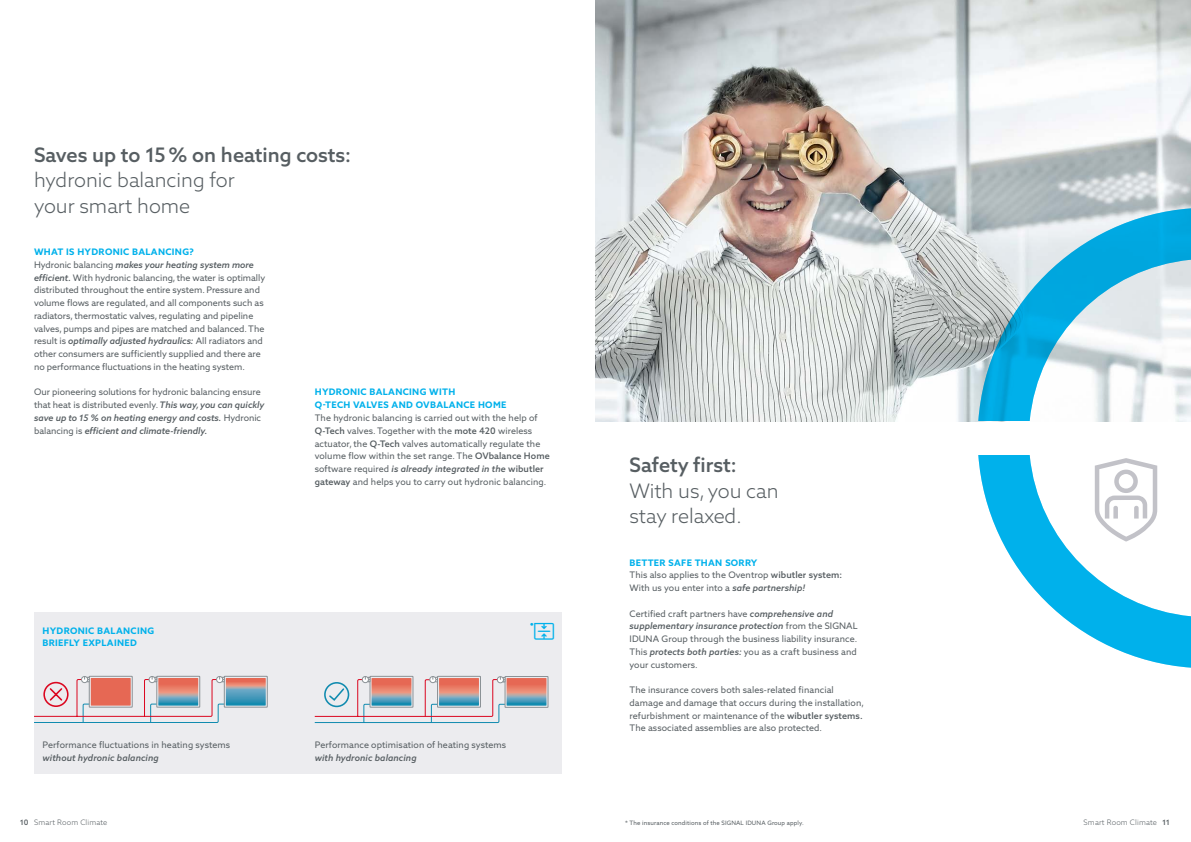
<style>
.page{position:relative;width:1191px;height:842px;background:#fff}
.page>*{position:absolute;margin:0;border:0;box-sizing:border-box;transform-origin:0 0}
.t1{font:300 20px/25.5px "Azo Sans 2";color:#575e62}
.t2{font:500 20px "Azo Sans 2";color:#575e62}
.t3{font:9px/12.8px "Azo Sans 2";letter-spacing:.005em;color:#575e62}
.t4{font:700 9px/12.8px "Azo Sans 2";letter-spacing:.035em;color:#00b1eb}
.t5{font:italic 500 9px "Azo Sans 2";letter-spacing:.01em;color:#575e62}
.t6{font:300 7.5px "Azo Sans 2";letter-spacing:.02em;color:#575e62}
.t7{font:6px "Azo Sans 2";letter-spacing:.02em;color:#575e62}
.s1{font-weight:700;color:#00b1eb}
.s2{font-weight:500;font-style:italic}
.s3{font-weight:500}
</style>
<div class="page">
<img style="left:595px;top:0;width:596px;height:421px">
<svg style="left:978px;top:208px;width:213px;height:460px"></svg>
<div style="left:34px;top:612px;width:527px;height:162px;background:#ececef"></div>
<div style="left:224px;top:676px;width:43px;height:31px;border:1px solid #8b9296"></div>
<svg style="left:34px;top:676px;width:232px;height:47px"></svg>
<div style="left:43px;top:682px;width:26px;height:25px;border:2px solid #db0720;border-radius:50%"></div>
<div style="left:505px;top:676px;width:43px;height:32px;border:1px solid #8b9296"></div>
<svg style="left:315px;top:675px;width:231px;height:48px"></svg>
<svg style="left:1094px;top:457px;width:63px;height:84px"></svg>
<h1 class="t2" style="left:34px;top:142px;width:318px">Saves up to 15% on heating costs:</h1>
<h1 class="t1" style="left:34px;top:167px;width:202px">hydronic balancing for your smart home</h1>
<p class="t3" style="left:34px;top:246px;width:233px"><span class="s1">WHAT IS HYDRONIC BALANCING?<br></span>Hydronic balancing <span class="s2">makes your heating system more efficient.</span> With hydronic balancing, the water is optimally distributed throughout the entire system. Pressure and volume flows are regulated, and all components such as radiators, thermostatic valves, regulating and pipeline valves, pumps and pipes are matched and balanced. The result is <span class="s2">optimally adjusted hydraulics:</span> All radiators and other consumers are sufficiently supplied and there are no performance fluctuations in the heating system.</p>
<p class="t3" style="left:34px;top:386px;width:232px">Our pioneering solutions for hydronic balancing ensure that heat is distributed evenly. <span class="s2">This way, you can quickly save up to 15 % on heating energy and costs.</span> Hydronic balancing is <span class="s2">efficient and climate-friendly.</span></p>
<p class="t4" style="left:315px;top:386px;width:193px">HYDRONIC BALANCING WITH<br>Q-TECH VALVES AND OVBALANCE HOME</p>
<p class="t3" style="left:315px;top:411px;width:236px">The hydronic balancing is carried out with the help of <span class="s3">Q-Tech</span> valves. Together with the <span class="s3">mote 420</span> wireless actuator, the <span class="s3">Q-Tech</span> valves automatically regulate the volume flow within the set range. The <span class="s3">OVbalance Home </span>software required <span class="s2">is already integrated in the</span> <span class="s3">wibutler gateway</span> and helps you to carry out hydronic balancing.</p>
<p class="t4" style="left:43px;top:624px;width:113px">HYDRONIC BALANCING<br>BRIEFLY EXPLAINED</p>
<p class="t3" style="left:43px;top:739px;width:189px">Performance fluctuations in heating systems</p>
<p class="t5" style="left:43px;top:752px;width:118px">without hydronic balancing</p>
<p class="t3" style="left:315px;top:739px;width:193px">Performance optimisation of heating systems</p>
<p class="t5" style="left:315px;top:752px;width:103px">with hydronic balancing</p>
<h1 class="t2" style="left:629px;top:453px;width:109px">Safety first:</h1>
<h1 class="t1" style="left:629px;top:478px;width:150px">With us, you can stay relaxed.</h1>
<p class="t3" style="left:629px;top:556px;width:214px"><span class="s1">BETTER SAFE THAN SORRY<br></span>This also applies to the Oventrop <span class="s3">wibutler system:<br></span>With us you enter into a <span class="s2">safe partnership!</span></p>
<p class="t3" style="left:629px;top:607px;width:230px">Certified craft partners have <span class="s2">comprehensive and supplementary insurance protection</span> from the SIGNAL IDUNA Group through the business liability insurance.<br>This <span class="s2">protects both parties:</span> you as a craft business and your customers.</p>
<p class="t3" style="left:629px;top:684px;width:236px">The insurance covers both sales-related financial damage and damage that occurs during the installation, refurbishment or maintenance of the <span class="s3">wibutler systems.<br></span>The associated assemblies are also protected.</p>
<p class="t6" style="left:20px;top:818px;width:89px"><span class="s3">10</span> Smart Room Climate</p>
<p class="t7" style="left:625px;top:819px;width:180px">* The insurance conditions of the SIGNAL IDUNA Group apply.</p>
<p class="t6" style="left:1083px;top:818px;width:88px">Smart Room Climate <span class="s3">11</span></p>
</div>
